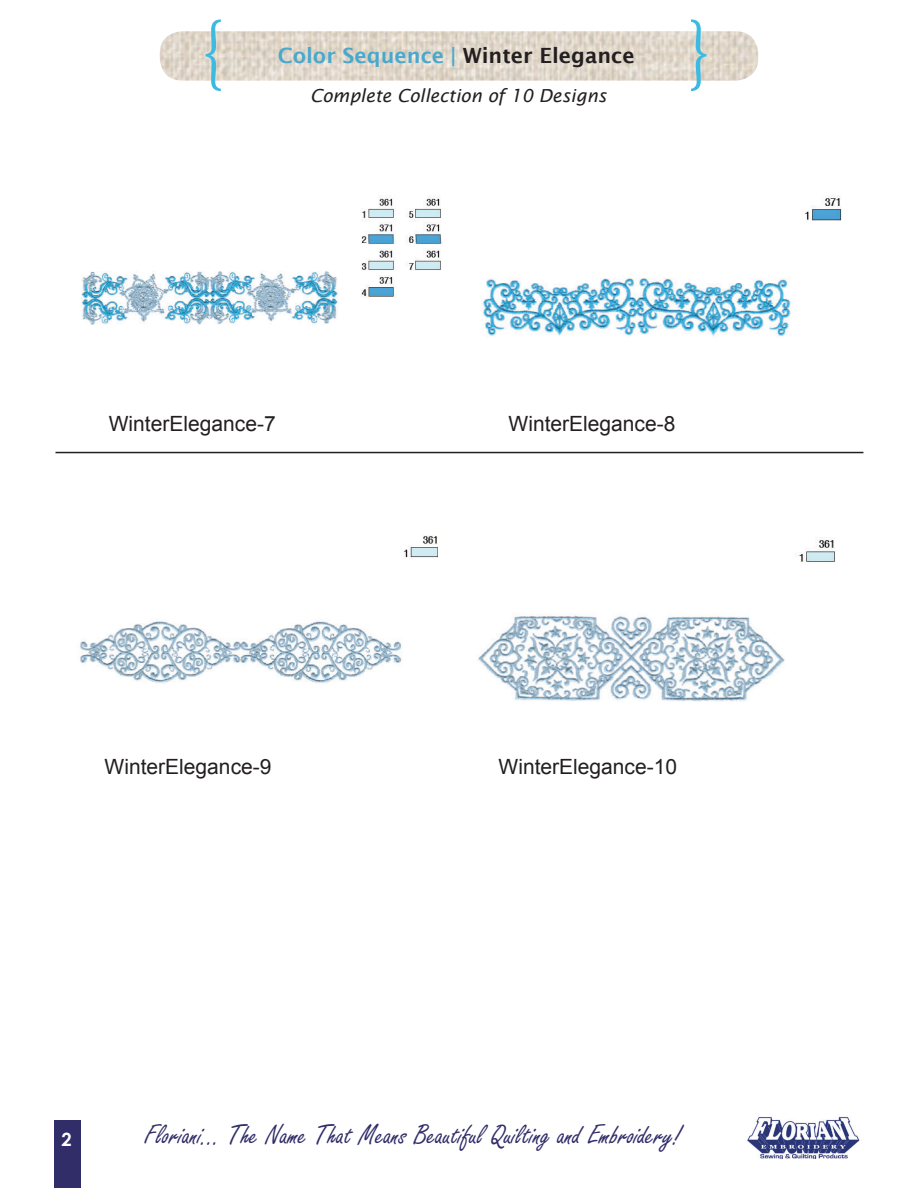
<style>
.page{position:relative;width:918px;height:1188px;background:#fff}
.page>*{position:absolute;margin:0;border:0;box-sizing:border-box;transform-origin:0 0}
.t1{font:81.6px "Minion Pro";color:#3bbae2;scale:.82 1}
.t2{font:29.7px "Freestyle Script";color:#302d69}
.t3{font:21px "Arial";color:#231f20}
.t4{font:600 21px "Lucida Sans";color:#4aa8cc}
.t5{font:700 18.3px "Century Gothic";color:#fff}
.t6{font:italic 18px "Lucida Sans";color:#231f20}
.s1{color:#231f20}
</style>
<div class="page">
<img style="left:160px;top:31px;width:598px;height:50px">
<div style="left:54px;top:1121px;width:26px;height:67px;background:#302d69"></div>
<img style="left:747px;top:1116px;width:113px;height:43px">
<hr style="left:56px;top:452px;width:807px;height:1px;background:#231f20">
<img style="left:81px;top:198px;width:361px;height:127px">
<img style="left:483px;top:197px;width:359px;height:139px">
<img style="left:80px;top:536px;width:358px;height:147px">
<img style="left:478px;top:539px;width:357px;height:163px">
<p class="t1" style="left:201px;top:-3px;width:30px">{</p>
<p class="t1" style="left:687px;top:-3px;width:30px">}</p>
<p class="t6" style="left:310px;top:85px;width:298px">Complete Collection of 10 Designs</p>
<p class="t4" style="left:278px;top:44px;width:358px">Color Sequence | <span class="s1">Winter Elegance</span></p>
<p class="t3" style="left:109px;top:410px;width:168px">WinterElegance-7</p>
<p class="t3" style="left:509px;top:410px;width:168px">WinterElegance-8</p>
<p class="t3" style="left:105px;top:753px;width:168px">WinterElegance-9</p>
<p class="t3" style="left:499px;top:753px;width:180px">WinterElegance-10</p>
<p class="t5" style="left:62px;top:1125px;width:12px">2</p>
<p class="t2" style="left:145px;top:1119px;width:538px">Floriani... The Name That Means Beautiful Quilting and Embroidery!</p>
</div>
